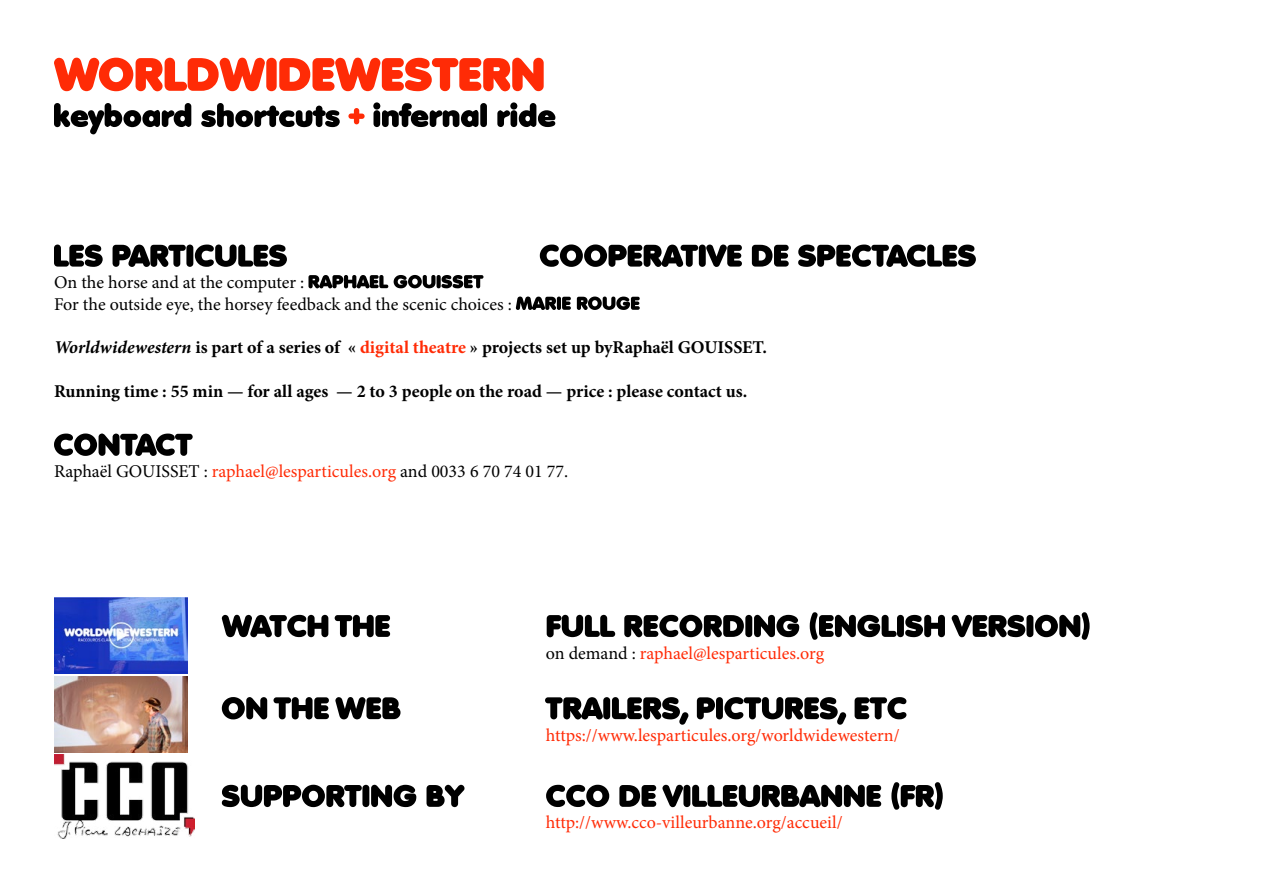
<style>
.page{position:relative;width:1263px;height:893px;background:#fff}
.page>*{position:absolute;margin:0;border:0;box-sizing:border-box;transform-origin:0 0}
.t1{font:700 18px "Minion Pro";color:#000}
.t2{font:18px/21.6px "Minion Pro";color:#000}
.t3{font:18px "Minion Pro";color:#ff2b06}
.s1{font-style:italic}
.s2{color:#ff2b06}
.s3{color:#000}
</style>
<div class="page">
<svg style="left:54px;top:58px;width:490px;height:33px"></svg>
<svg style="left:54px;top:103px;width:286px;height:31px"></svg>
<svg style="left:348px;top:108px;width:17px;height:16px"></svg>
<svg style="left:373px;top:102px;width:182px;height:25px"></svg>
<svg style="left:54px;top:244px;width:922px;height:23px"></svg>
<svg style="left:308px;top:275px;width:175px;height:13px"></svg>
<svg style="left:516px;top:297px;width:124px;height:13px"></svg>
<svg style="left:54px;top:433px;width:139px;height:23px"></svg>
<svg style="left:222px;top:697px;width:684px;height:28px"></svg>
<svg style="left:222px;top:782px;width:721px;height:28px"></svg>
<img style="left:54px;top:676px;width:134px;height:76px">
<img style="left:54px;top:755px;width:141px;height:84px">
<img style="left:54px;top:597px;width:134px;height:76px">
<svg style="left:222px;top:612px;width:867px;height:28px"></svg>
<p class="t2" style="left:54px;top:272px;width:459px">On the horse and at the computer :<br>For the outside eye, the horsey feedback and the scenic choices :</p>
<p class="t1" style="left:54px;top:335px;width:715px"><span class="s1">Worldwidewestern</span> is part of a series of « <span class="s2">digital theatre</span> » projects set up byRaphaël GOUISSET.</p>
<p class="t1" style="left:54px;top:379px;width:695px">Running time : 55 min — for all ages — 2 to 3 people on the road — price : please contact us.</p>
<p class="t2" style="left:54px;top:461px;width:516px">Raphaël GOUISSET : <span class="s2">raphael@lesparticules.org</span> and 0033 6 70 74 01 77.</p>
<p class="t3" style="left:546px;top:641px;width:280px"><span class="s3">on demand :</span> raphael@lesparticules.org</p>
<p class="t3" style="left:546px;top:723px;width:355px">https://www.lesparticules.org/worldwidewestern/</p>
<p class="t3" style="left:546px;top:811px;width:298px">http://www.cco-villeurbanne.org/accueil/</p>
</div>
